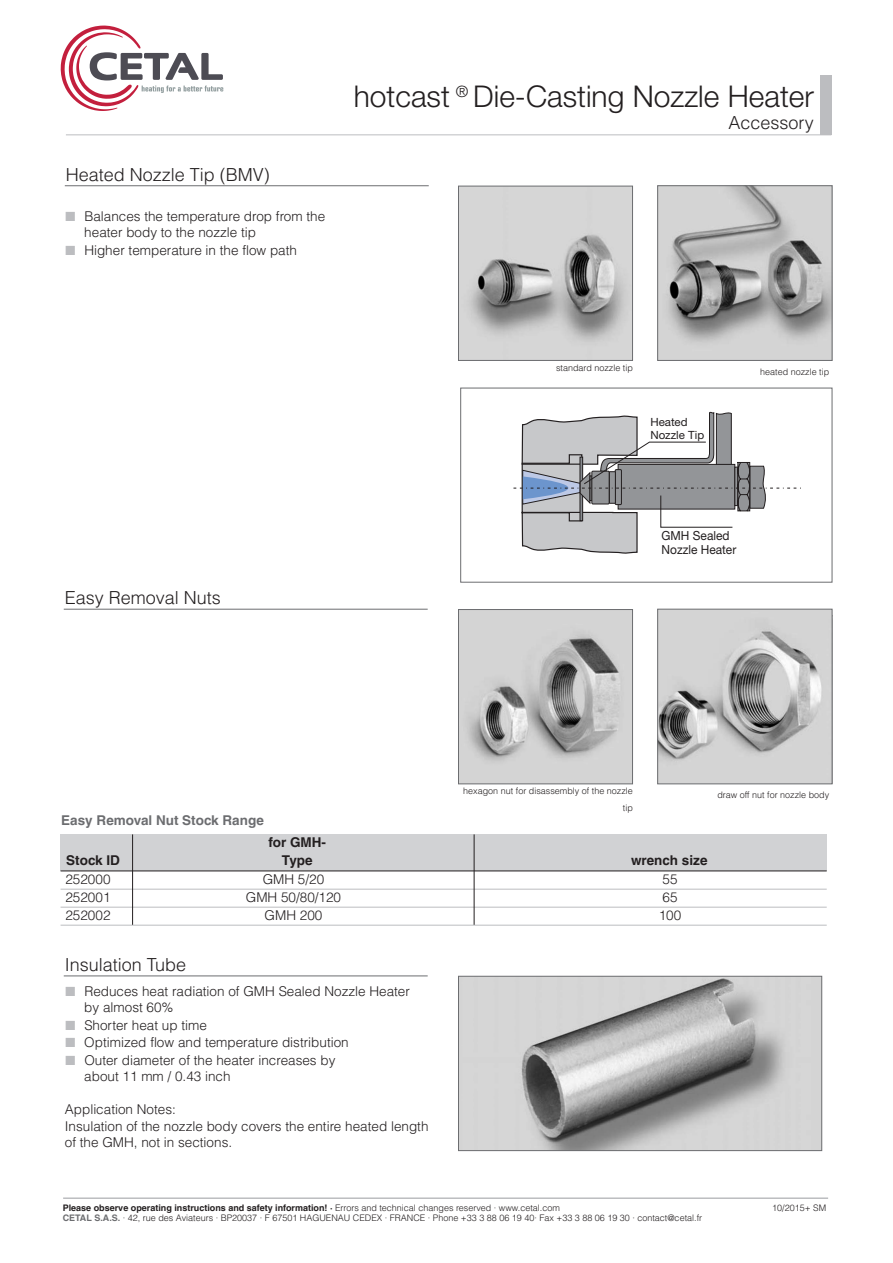
<style>
.page{position:relative;width:893px;height:1263px;background:#fff}
.page>*{position:absolute;margin:0;border:0;box-sizing:border-box;transform-origin:0 0}
.t1{font:300 30px "Helvetica Neue";color:#231f20}
.t2{font:300 18px "Helvetica LT Pro";color:#231f20}
.t3{font:300 13.5px "Helvetica LT Pro";color:#231f20}
.t4{font:700 13.5px "Helvetica LT Pro";color:#231f20}
.t5{font:700 13.5px "Helvetica LT Pro";color:#6c6d70}
.t6{font:12.6px/14.2px "Helvetica Neue";color:#231f20;scale:.95 1}
.t7{font:11.25px/12.9px "Helvetica Neue";color:#231f20}
.t8{font:300 9px/16.5px "Helvetica LT Pro";color:#231f20;text-align:right}
.t9{font:700 9px "Helvetica LT Pro";color:#231f20}
.s1{font-family:"European Pi Three";font-weight:400;color:#bcbdc0}
.s2{font-weight:300}
.s3{font-weight:700;color:#6c6d70}
</style>
<div class="page">
<svg style="left:61px;top:26px;width:162px;height:85px"></svg>
<div style="left:820px;top:76px;width:11px;height:59px;background:#bcbdc0"></div>
<hr style="left:66px;top:134px;width:765px;height:1px;background:#bcbdc0">
<hr style="left:65px;top:185px;width:364px;height:1px;background:#6c6d70">
<svg style="left:513px;top:411px;width:288px;height:142px"></svg>
<hr style="left:64px;top:609px;width:364px;height:1px;background:#6c6d70">
<img style="left:659px;top:187px;width:171px;height:172px">
<div style="left:657px;top:185px;width:175px;height:176px;border:1px solid #6c6d70"></div>
<img style="left:460px;top:188px;width:171px;height:171px">
<div style="left:458px;top:186px;width:175px;height:175px;border:1px solid #6c6d70"></div>
<img style="left:659px;top:611px;width:171px;height:171px">
<div style="left:657px;top:609px;width:175px;height:175px;border:1px solid #6c6d70"></div>
<img style="left:460px;top:611px;width:171px;height:171px">
<div style="left:458px;top:609px;width:175px;height:175px;border:1px solid #6c6d70"></div>
<hr style="left:64px;top:975px;width:364px;height:1px;background:#6c6d70">
<img style="left:460px;top:978px;width:360px;height:171px">
<div style="left:458px;top:976px;width:364px;height:175px;border:1px solid #6c6d70"></div>
<div style="left:61px;top:834px;width:766px;height:36px;background:#d1d2d4"></div>
<hr style="left:61px;top:870px;width:766px;height:1px;background:#231f20">
<hr style="left:61px;top:889px;width:766px;height:1px;background:#bcbdc0">
<hr style="left:61px;top:907px;width:766px;height:1px;background:#bcbdc0">
<hr style="left:61px;top:925px;width:766px;height:1px;background:#bcbdc0">
<hr style="left:132px;top:834px;width:1px;height:91px;background:#231f20">
<hr style="left:474px;top:834px;width:1px;height:91px;background:#231f20">
<hr style="left:63px;top:1197px;width:765px;height:2px;background:#bcbdc0">
<p class="t2" style="left:66px;top:163px;width:206px">Heated Nozzle Tip (BMV)</p>
<p class="t3" style="left:65px;top:207px;width:262px"><span class="s1">L</span> Balances the temperature drop from the</p>
<p class="t3" style="left:84px;top:224px;width:173px">heater body to the nozzle tip</p>
<p class="t3" style="left:65px;top:241px;width:234px"><span class="s1">L</span> Higher temperature in the flow path</p>
<p class="t1" style="left:354px;top:72px;width:462px">hotcast <sup>®</sup> Die-Casting Nozzle Heater</p>
<p class="t2" style="left:728px;top:111px;width:87px">Accessory</p>
<p class="t2" style="left:65px;top:587px;width:158px">Easy Removal Nuts</p>
<p class="t8" style="left:556px;top:359px;width:78px">standard nozzle tip</p>
<p class="t8" style="left:760px;top:363px;width:71px">heated nozzle tip</p>
<p class="t7" style="left:650px;top:415px;width:55px">Heated<br>Nozzle Tip</p>
<p class="t6" style="left:662px;top:528px;width:80px">GMH Sealed<br>Nozzle Heater</p>
<p class="t5" style="left:61px;top:812px;width:204px">Easy Removal Nut Stock Range</p>
<p class="t4" style="left:269px;top:834px;width:59px">for GMH-</p>
<p class="t8" style="left:463px;top:783px;width:171px">hexagon nut for disassembly of the nozzle tip</p>
<p class="t8" style="left:717px;top:786px;width:113px">draw off nut for nozzle body</p>
<p class="t4" style="left:66px;top:852px;width:55px">Stock ID</p>
<p class="t4" style="left:282px;top:852px;width:32px">Type</p>
<p class="t4" style="left:631px;top:852px;width:78px">wrench size</p>
<p class="t3" style="left:65px;top:871px;width:47px">252000</p>
<p class="t3" style="left:263px;top:871px;width:63px">GMH 5/20</p>
<p class="t3" style="left:662px;top:871px;width:17px">55</p>
<p class="t3" style="left:65px;top:889px;width:47px">252001</p>
<p class="t3" style="left:246px;top:889px;width:97px">GMH 50/80/120</p>
<p class="t3" style="left:662px;top:889px;width:17px">65</p>
<p class="t3" style="left:65px;top:907px;width:47px">252002</p>
<p class="t3" style="left:265px;top:907px;width:59px">GMH 200</p>
<p class="t3" style="left:659px;top:907px;width:24px">100</p>
<p class="t2" style="left:65px;top:953px;width:123px">Insulation Tube</p>
<p class="t3" style="left:65px;top:983px;width:347px"><span class="s1">L</span> Reduces heat radiation of GMH Sealed Nozzle Heater</p>
<p class="t3" style="left:84px;top:999px;width:91px">by almost 60%</p>
<p class="t3" style="left:65px;top:1016px;width:144px"><span class="s1">L</span> Shorter heat up time</p>
<p class="t3" style="left:65px;top:1034px;width:285px"><span class="s1">L</span> Optimized flow and temperature distribution</p>
<p class="t3" style="left:65px;top:1051px;width:272px"><span class="s1">L</span> Outer diameter of the heater increases by</p>
<p class="t3" style="left:84px;top:1068px;width:148px">about 11 mm / 0.43 inch</p>
<p class="t3" style="left:65px;top:1101px;width:113px">Application Notes:</p>
<p class="t3" style="left:65px;top:1117px;width:365px">Insulation of the nozzle body covers the entire heated length</p>
<p class="t3" style="left:65px;top:1134px;width:169px">of the GMH, not in sections.</p>
<p class="t9" style="left:63px;top:1202px;width:499px">Please observe operating instructions and safety information! · <span class="s2">Errors and technical changes reserved · www.cetal.com</span></p>
<p class="t8" style="left:772px;top:1199px;width:55px">10/2015+ SM</p>
<p class="t8" style="left:63px;top:1209px;width:641px"><span class="s3">CETAL S.A.S.</span> · 42, rue des Aviateurs · BP20037 · F 67501 HAGUENAU CEDEX · FRANCE · Phone +33 3 88 06 19 40· Fax +33 3 88 06 19 30 · contact@cetal.fr</p>
</div>
